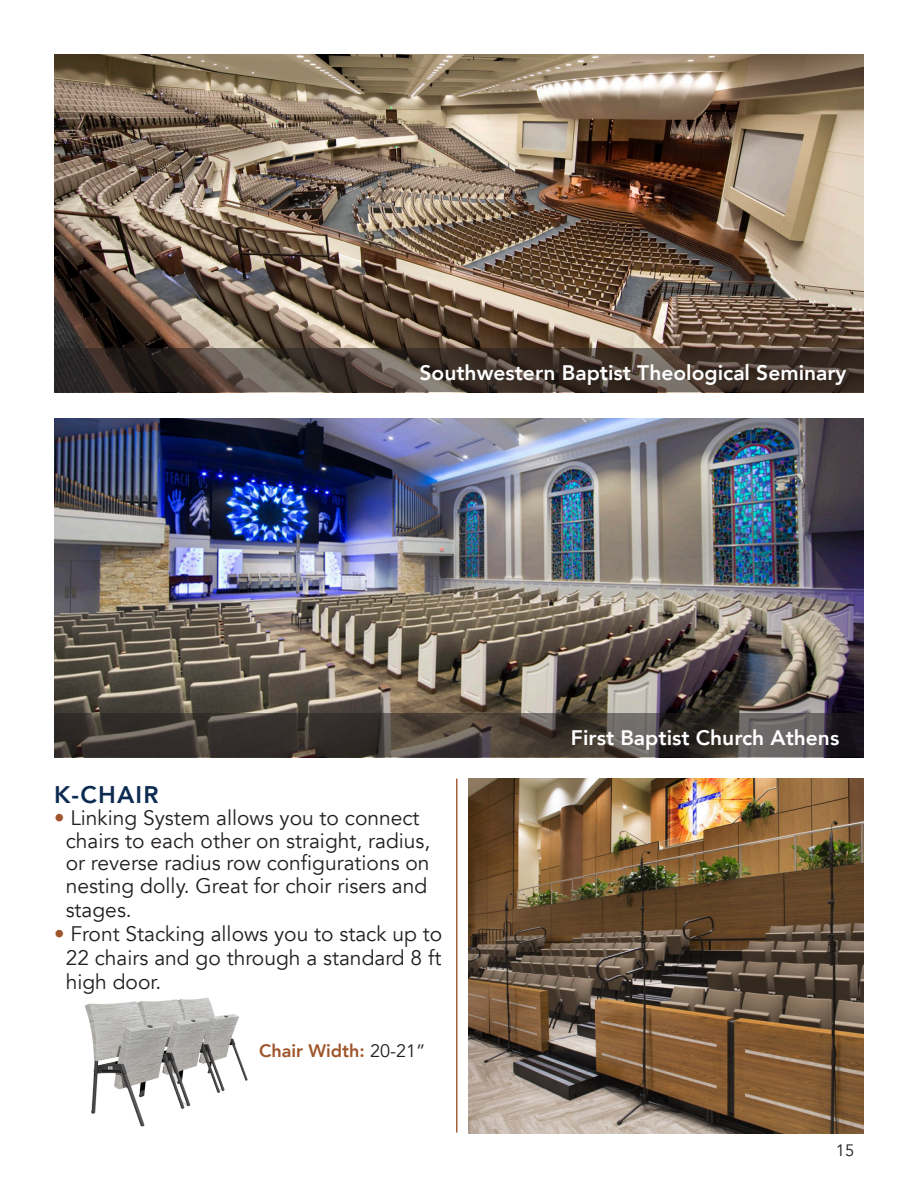
<style>
.page{position:relative;width:918px;height:1188px;background:#fff}
.page>*{position:absolute;margin:0;border:0;box-sizing:border-box;transform-origin:0 0}
.t1{font:800 24px "Avenir";letter-spacing:.05em;color:#0d2b51}
.t2{font:21px "Avenir";color:#231f20}
.t3{font:800 21px "Avenir";color:#fff}
.t4{font:800 18px "Avenir";color:#9f552b}
.t5{font:16.5px "Avenir";color:#231f20}
.s1{color:#9f552b}
.s2{font-weight:400;color:#231f20}
</style>
<div class="page">
<img style="left:54px;top:418px;width:810px;height:295px">
<img style="left:54px;top:54px;width:810px;height:338px">
<img style="left:85px;top:998px;width:163px;height:129px">
<hr style="left:456px;top:779px;width:2px;height:354px;background:#9f552b">
<img style="left:469px;top:779px;width:395px;height:355px">
<svg style="left:54px;top:348px;width:810px;height:43px;background:#453a33"></svg>
<svg style="left:54px;top:713px;width:810px;height:44px;background:#443d39"></svg>
<p class="t3" style="left:420px;top:356px;width:428px">Southwestern Baptist Theological Seminary</p>
<p class="t1" style="left:54px;top:776px;width:106px">K-CHAIR</p>
<p class="t2" style="left:54px;top:805px;width:367px"><span class="s1">•</span> Linking System allows you to connect</p>
<p class="t2" style="left:66px;top:828px;width:366px">chairs to each other on straight, radius,</p>
<p class="t2" style="left:66px;top:850px;width:365px">or reverse radius row configurations on</p>
<p class="t2" style="left:66px;top:873px;width:363px">nesting dolly. Great for choir risers and</p>
<p class="t2" style="left:66px;top:897px;width:68px">stages.</p>
<p class="t2" style="left:54px;top:921px;width:390px"><span class="s1">•</span> Front Stacking allows you to stack up to</p>
<p class="t2" style="left:66px;top:945px;width:377px">22 chairs and go through a standard 8 ft</p>
<p class="t2" style="left:66px;top:969px;width:97px">high door.</p>
<p class="t4" style="left:259px;top:1037px;width:168px">Chair Width: <span class="s2">20-21”</span></p>
<p class="t3" style="left:571px;top:721px;width:270px">First Baptist Church Athens</p>
<p class="t5" style="left:836px;top:1140px;width:20px">15</p>
</div>
